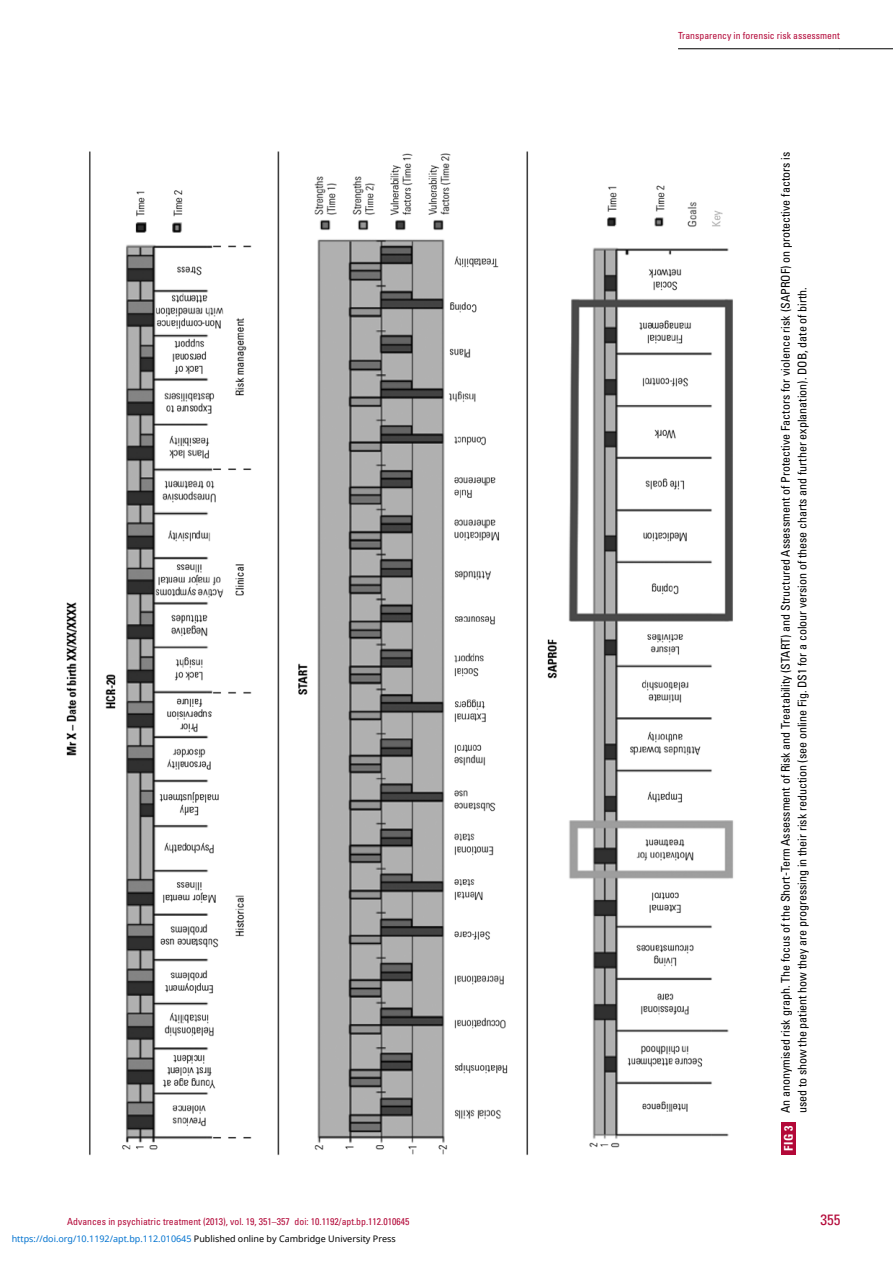
<style>
.page{position:relative;width:893px;height:1263px;background:#fff}
.page>*{position:absolute;margin:0;border:0;box-sizing:border-box;transform-origin:0 0}
.t1{font:condensed 15px "Univers LT Std";color:#b30838}
.t2{font:condensed 12px/16.5px "Univers LT Std";color:#000}
.t3{font:condensed 9.75px "Univers LT Std";color:#b30838}
.t4{font:9px "Noto Sans";color:#0172cf}
.s1{font-weight:700;color:#fff}
.s2{color:#000}
</style>
<div class="page">
<hr style="left:678px;top:49px;width:162px;height:1px;background:#000">
<hr style="left:839px;top:49px;width:54px;height:1px;background:#000">
<div style="left:781px;top:1122px;width:14px;height:32px;background:#b30838"></div>
<img style="left:66px;top:151px;width:668px;height:1005px">
<p class="t3" style="left:678px;top:30px;width:163px">Transparency in forensic risk assessment</p>
<p class="t2" style="left:777px;top:1113px;width:963px;text-indent:-37px;rotate:-90deg"><span class="s1">fig 3</span> An anonymised risk graph. The focus of the Short-Term Assessment of Risk and Treatability (START) and Structured Assessment of Protective Factors for violence risk (SAPROF) on protective factors is used to show the patient how they are progressing in their risk reduction (see online Fig. DS1 for a colour version of these charts and further explanation). DOB, date of birth.</p>
<p class="t3" style="left:67px;top:1216px;width:344px">Advances in psychiatric treatment (2013), vol. 19, 351–357 doi: 10.1192/apt.bp.112.010645</p>
<p class="t1" style="left:820px;top:1210px;width:21px">355</p>
<p class="t4" style="left:12px;top:1232px;width:386px">https://doi.org/10.1192/apt.bp.112.010645 <span class="s2">Published online by Cambridge University Press</span></p>
</div>
